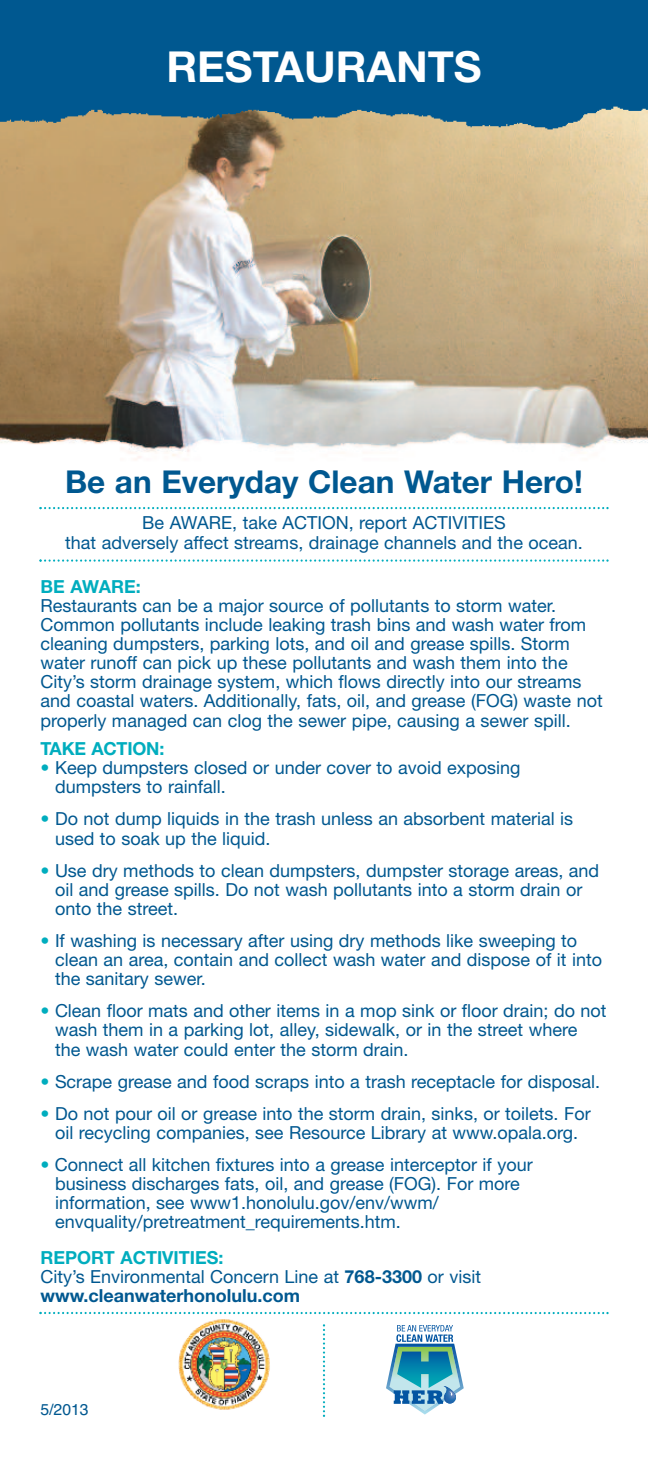
<style>
.page{position:relative;width:648px;height:1458px;background:#fff}
.page>*{position:absolute;margin:0;border:0;box-sizing:border-box;transform-origin:0 0}
.t1{font:700 42.75px "Helvetica Neue";color:#fff}
.t2{font:700 31.5px "Helvetica Neue";color:#005890}
.t3{font:18px/19.1px "Helvetica Neue";color:#005890}
.t4{font:700 18px "Helvetica Neue";letter-spacing:-.01em;color:#00adbe}
.t5{font:15.75px "Helvetica";color:#005890}
.s1{color:#00adbe}
.s2{font-weight:700;color:#00adbe}
.s3{font-weight:700}
</style>
<div class="page">
<img style="left:0;top:147px;width:648px;height:313px">
<img style="left:0;top:0;width:648px;height:147px">
<img style="left:178px;top:1319px;width:92px;height:91px">
<svg style="left:323px;top:1324px;width:2px;height:93px"></svg>
<svg style="left:39px;top:1312px;width:570px;height:2px"></svg>
<svg style="left:39px;top:507px;width:570px;height:2px"></svg>
<svg style="left:39px;top:559px;width:570px;height:3px"></svg>
<svg style="left:386px;top:1325px;width:78px;height:90px"></svg>
<h1 class="t1" style="left:166px;top:40px;width:317px">RESTAURANTS</h1>
<h2 class="t2" style="left:65px;top:462px;width:519px">Be an Everyday Clean Water Hero!</h2>
<p class="t3" style="left:65px;top:515px;width:519px;text-align:center">Be AWARE, take ACTION, report ACTIVITIES<br>that adversely affect streams, drainage channels and the ocean.</p>
<p class="t4" style="left:40px;top:575px;width:102px">BE AWARE:</p>
<p class="t3" style="left:40px;top:598px;width:564px">Restaurants can be a major source of pollutants to storm water.<br>Common pollutants include leaking trash bins and wash water from cleaning dumpsters, parking lots, and oil and grease spills. Storm water runoff can pick up these pollutants and wash them into the City’s storm drainage system, which flows directly into our streams and coastal waters. Additionally, fats, oil, and grease (FOG) waste not properly managed can clog the sewer pipe, causing a sewer spill.</p>
<p class="t4" style="left:40px;top:738px;width:125px">TAKE ACTION:</p>
<p class="t3" style="left:55px;top:760px;width:467px;text-indent:-15px"><span class="s1">•</span> Keep dumpsters closed or under cover to avoid exposing dumpsters to rainfall.</p>
<p class="t3" style="left:55px;top:811px;width:520px;text-indent:-15px"><span class="s1">•</span> Do not dump liquids in the trash unless an absorbent material is used to soak up the liquid.</p>
<p class="t3" style="left:55px;top:862px;width:546px;text-indent:-15px"><span class="s1">•</span> Use dry methods to clean dumpsters, dumpster storage areas, and oil and grease spills. Do not wash pollutants into a storm drain or onto the street.</p>
<p class="t3" style="left:55px;top:933px;width:548px;text-indent:-15px"><span class="s1">•</span> If washing is necessary after using dry methods like sweeping to clean an area, contain and collect wash water and dispose of it into the sanitary sewer.</p>
<p class="t3" style="left:55px;top:1003px;width:553px;text-indent:-15px"><span class="s1">•</span> Clean floor mats and other items in a mop sink or floor drain; do not wash them in a parking lot, alley, sidewalk, or in the street where the wash water could enter the storm drain.</p>
<p class="t3" style="left:40px;top:1073px;width:561px"><span class="s1">•</span> Scrape grease and food scraps into a trash receptacle for disposal.</p>
<p class="t3" style="left:41px;top:1105px;width:552px;text-align:center"><span class="s1">•</span> Do not pour oil or grease into the storm drain, sinks, or toilets. For oil recycling companies, see Resource Library at www.opala.org.</p>
<p class="t3" style="left:55px;top:1157px;width:479px;text-indent:-15px"><span class="s1">•</span> Connect all kitchen fixtures into a grease interceptor if your business discharges fats, oil, and grease (FOG). For more information, see www1.honolulu.gov/env/wwm/ envquality/pretreatment_requirements.htm.</p>
<p class="t3" style="left:40px;top:1250px;width:442px"><span class="s2">REPORT ACTIVITIES:<br></span>City’s Environmental Concern Line at <span class="s3">768-3300</span> or visit <span class="s3">www.cleanwaterhonolulu.com</span></p>
<p class="t5" style="left:40px;top:1400px;width:50px">5/2013</p>
</div>
